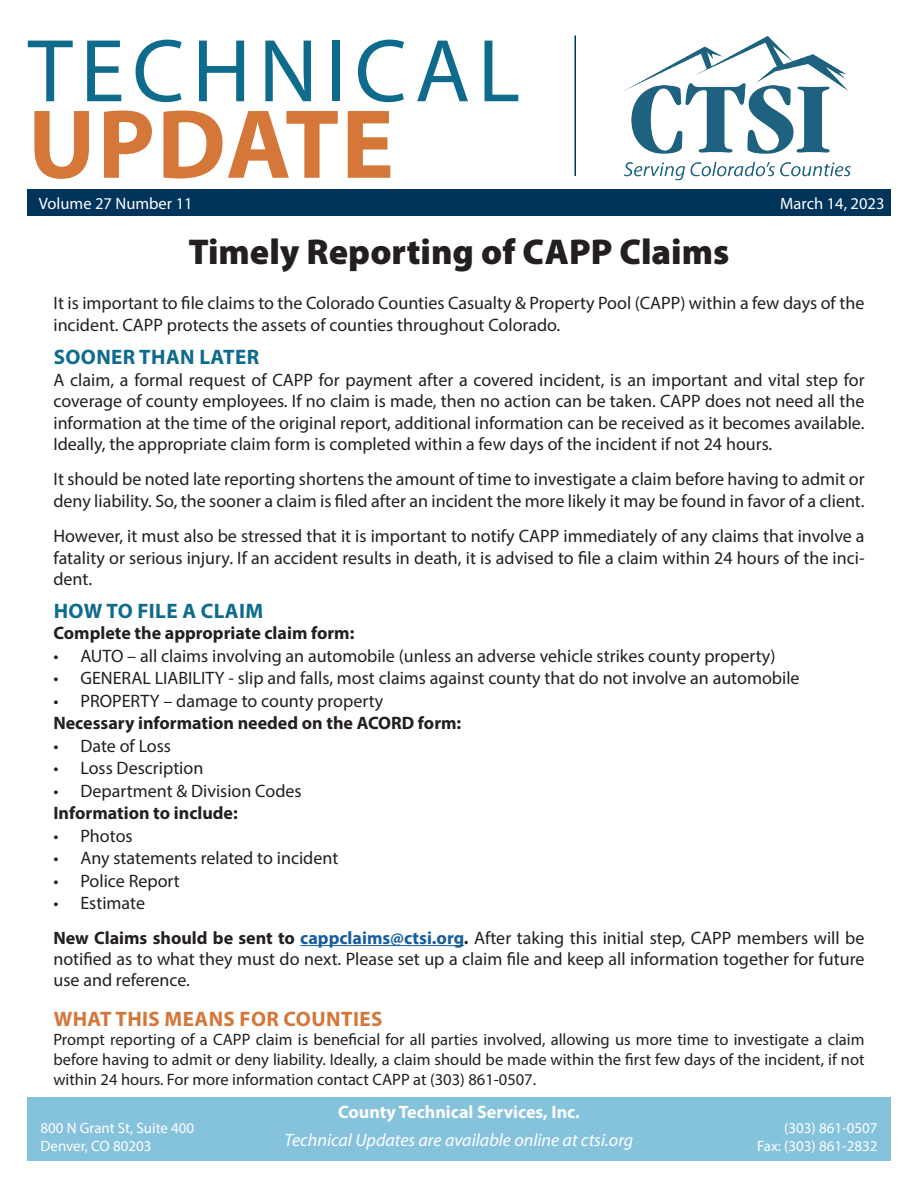
<style>
.page{position:relative;width:918px;height:1188px;background:#fff}
.page>*{position:absolute;margin:0;border:0;box-sizing:border-box;transform-origin:0 0}
.t1{font:700 99px "Myriad Pro";letter-spacing:.02em;color:#d47739}
.t2{font:90px "Myriad Pro";letter-spacing:.085em;color:#0e6b8c}
.t3{font:900 36px "Myriad Pro";color:#231f20}
.t4{font:700 21px "Myriad Pro";letter-spacing:.02em;color:#0e6b8c}
.t5{font:700 21px "Myriad Pro";letter-spacing:.02em;color:#d47739}
.t6{font:18px/21.6px "Myriad Pro";color:#231f20}
.t7{font:700 18px "Myriad Pro";color:#231f20}
.t8{font:italic 18px "Myriad Pro";color:#fff}
.t9{font:700 18px "Myriad Pro";color:#fff}
.t10{font:16.5px/19.8px "Myriad Pro";color:#231f20;text-align:justify}
.t11{font:16.5px "Myriad Pro";color:#fff}
.t12{font:15px/18px "Myriad Pro";color:#fff}
.s1{font-weight:700}
.s2{font-weight:700;color:#175d9e}
</style>
<div class="page">
<div style="left:27px;top:189px;width:864px;height:27px;background:#01345a"></div>
<hr style="left:575px;top:36px;width:1px;height:140px;background:#01345a">
<hr style="left:300px;top:945px;width:164px;height:1px;background:#175d9e">
<div style="left:27px;top:1097px;width:864px;height:64px;background:#85c2dc"></div>
<img style="left:623px;top:36px;width:228px;height:145px">
<h2 class="t2" style="left:28px;top:16px;width:494px">TECHNICAL</h2>
<h1 class="t1" style="left:28px;top:80px;width:368px">UPDATE</h1>
<p class="t11" style="left:39px;top:193px;width:155px">Volume 27 Number 11</p>
<p class="t11" style="left:780px;top:193px;width:106px">March 14, 2023</p>
<h3 class="t3" style="left:189px;top:227px;width:542px">Timely Reporting of CAPP Claims</h3>
<p class="t6" style="left:53px;top:292px;width:812px">It is important to file claims to the Colorado Counties Casualty &amp; Property Pool (CAPP) within a few days of the incident. CAPP protects the assets of counties throughout Colorado.</p>
<p class="t4" style="left:54px;top:343px;width:207px">SOONER THAN LATER</p>
<p class="t6" style="left:53px;top:368px;width:813px;text-align:justify">A claim, a formal request of CAPP for payment after a covered incident, is an important and vital step for coverage of county employees. If no claim is made, then no action can be taken. CAPP does not need all the information at the time of the original report, additional information can be received as it becomes available.<br>Ideally, the appropriate claim form is completed within a few days of the incident if not 24 hours.</p>
<p class="t6" style="left:53px;top:468px;width:813px">It should be noted late reporting shortens the amount of time to investigate a claim before having to admit or deny liability. So, the sooner a claim is filed after an incident the more likely it may be found in favor of a client.</p>
<p class="t6" style="left:53px;top:525px;width:813px;text-align:justify">However, it must also be stressed that it is important to notify CAPP immediately of any claims that involve a fatality or serious injury. If an accident results in death, it is advised to file a claim within 24 hours of the inci&shy;dent.</p>
<p class="t4" style="left:54px;top:598px;width:211px">HOW TO FILE A CLAIM</p>
<p class="t7" style="left:53px;top:621px;width:303px">Complete the appropriate claim form:</p>
<p class="t6" style="left:53px;top:645px;width:724px">• AUTO – all claims involving an automobile (unless an adverse vehicle strikes county property)</p>
<p class="t6" style="left:53px;top:667px;width:748px">• GENERAL LIABILITY - slip and falls, most claims against county that do not involve an automobile</p>
<p class="t6" style="left:53px;top:690px;width:331px">• PROPERTY – damage to county property</p>
<p class="t7" style="left:53px;top:711px;width:409px">Necessary information needed on the ACORD form:</p>
<p class="t6" style="left:53px;top:735px;width:119px">• Date of Loss</p>
<p class="t6" style="left:53px;top:757px;width:151px">• Loss Description</p>
<p class="t6" style="left:53px;top:780px;width:250px">• Department &amp; Division Codes</p>
<p class="t7" style="left:53px;top:801px;width:186px">Information to include:</p>
<p class="t6" style="left:53px;top:825px;width:81px">• Photos</p>
<p class="t6" style="left:53px;top:847px;width:286px">• Any statements related to incident</p>
<p class="t6" style="left:53px;top:870px;width:128px">• Police Report</p>
<p class="t6" style="left:53px;top:886px;width:813px;line-height:34.5px">• Estimate<br><span class="s1">New Claims should be sent to</span> <span class="s2">cappclaims@ctsi.org</span><span class="s1">.</span> After taking this initial step, CAPP members will be</p>
<p class="t6" style="left:53px;top:948px;width:812px;line-height:21px">notified as to what they must do next. Please set up a claim file and keep all information together for future use and reference.</p>
<p class="t5" style="left:54px;top:1005px;width:330px">WHAT THIS MEANS FOR COUNTIES</p>
<p class="t10" style="left:53px;top:1030px;width:813px">Prompt reporting of a CAPP claim is beneficial for all parties involved, allowing us more time to investigate a claim before having to admit or deny liability. Ideally, a claim should be made within the first few days of the incident, if not within 24 hours. For more information contact CAPP at (303) 861-0507.</p>
<p class="t9" style="left:338px;top:1101px;width:243px">County Technical Services, Inc.</p>
<p class="t8" style="left:285px;top:1129px;width:350px">Technical Updates are available online at ctsi.org</p>
<p class="t12" style="left:40px;top:1119px;width:155px">800 N Grant St, Suite 400<br>Denver, CO 80203</p>
<p class="t12" style="left:757px;top:1119px;width:122px;text-align:right">(303) 861-0507<br>Fax: (303) 861-2832</p>
</div>
